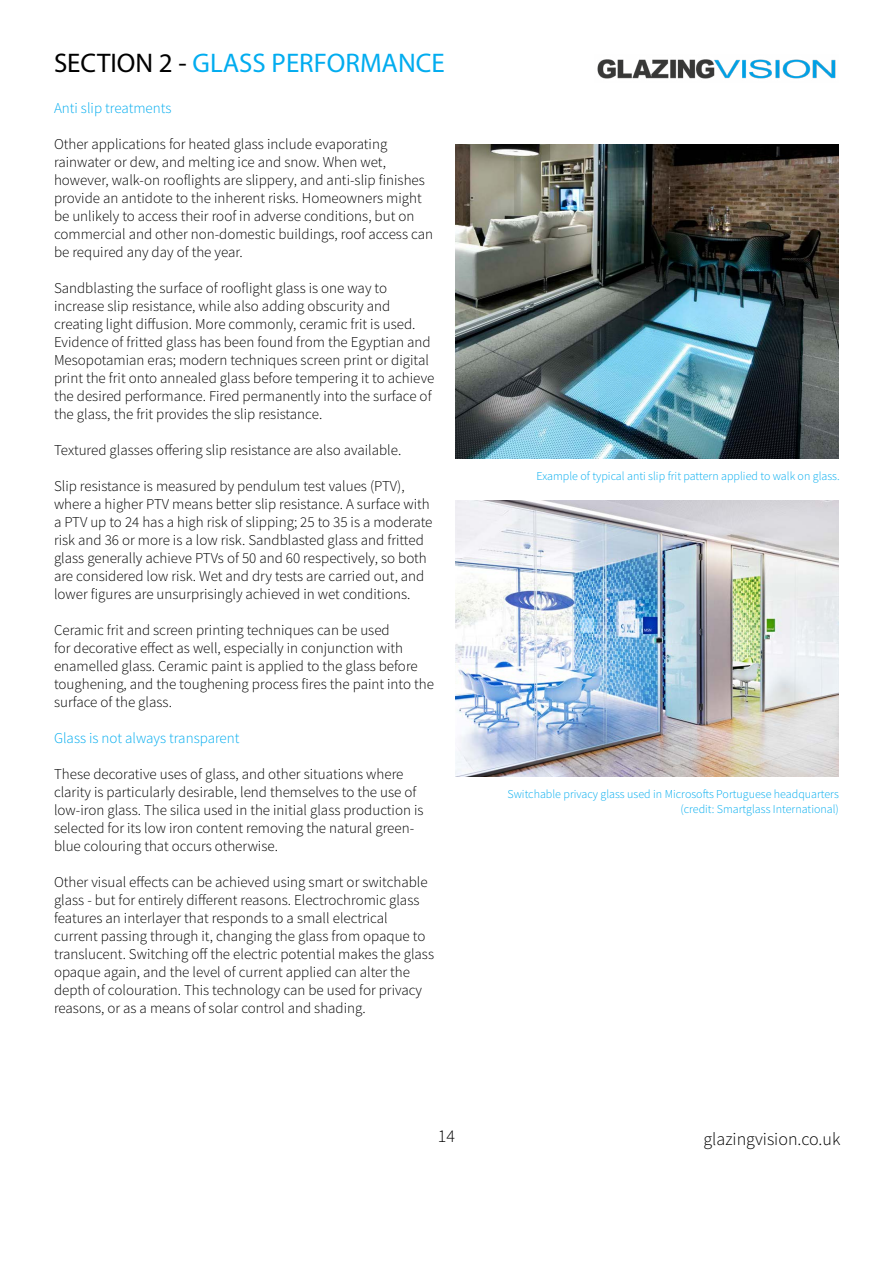
<style>
.page{position:relative;width:893px;height:1263px;background:#fff}
.page>*{position:absolute;margin:0;border:0;box-sizing:border-box;transform-origin:0 0}
.t1{font:27px "Myriad Pro";color:#02acef}
.t2{font:300 18px "Source Sans Pro";color:#000}
.t3{font:300 15px/18px "Source Sans Pro";color:#000}
.t4{font:300 15px "Source Sans Pro";color:#02acef}
.t5{font:300 12px/14.4px "Source Sans Pro";color:#02acef;text-align:right}
.s1{color:#000}
</style>
<div class="page">
<img style="left:597px;top:59px;width:239px;height:20px">
<img style="left:455px;top:145px;width:384px;height:313px">
<img style="left:455px;top:501px;width:384px;height:275px">
<h1 class="t1" style="left:54px;top:46px;width:392px"><span class="s1">SECTION 2 -</span> GLASS PERFORMANCE</h1>
<p class="t4" style="left:54px;top:99px;width:119px">Anti slip treatments</p>
<p class="t3" style="left:54px;top:135px;width:380px">Other applications for heated glass include evaporating rainwater or dew, and melting ice and snow. When wet, however, walk-on rooflights are slippery, and anti-slip finishes provide an antidote to the inherent risks. Homeowners might be unlikely to access their roof in adverse conditions, but on commercial and other non-domestic buildings, roof access can be required any day of the year.</p>
<p class="t3" style="left:54px;top:279px;width:382px">Sandblasting the surface of rooflight glass is one way to increase slip resistance, while also adding obscurity and creating light diffusion. More commonly, ceramic frit is used.<br>Evidence of fritted glass has been found from the Egyptian and Mesopotamian eras; modern techniques screen print or digital print the frit onto annealed glass before tempering it to achieve the desired performance. Fired permanently into the surface of the glass, the frit provides the slip resistance.</p>
<p class="t3" style="left:54px;top:441px;width:349px">Textured glasses offering slip resistance are also available.</p>
<p class="t3" style="left:54px;top:477px;width:380px">Slip resistance is measured by pendulum test values (PTV), where a higher PTV means better slip resistance. A surface with a PTV up to 24 has a high risk of slipping; 25 to 35 is a moderate risk and 36 or more is a low risk. Sandblasted glass and fritted glass generally achieve PTVs of 50 and 60 respectively, so both are considered low risk. Wet and dry tests are carried out, and lower figures are unsurprisingly achieved in wet conditions.</p>
<p class="t3" style="left:54px;top:621px;width:381px">Ceramic frit and screen printing techniques can be used<br>for decorative effect as well, especially in conjunction with enamelled glass. Ceramic paint is applied to the glass before toughening, and the toughening process fires the paint into the surface of the glass.</p>
<p class="t4" style="left:54px;top:729px;width:187px">Glass is not always transparent</p>
<p class="t3" style="left:54px;top:765px;width:371px">These decorative uses of glass, and other situations where clarity is particularly desirable, lend themselves to the use of low-iron glass. The silica used in the initial glass production is selected for its low iron content removing the natural green&shy;blue colouring that occurs otherwise.</p>
<p class="t3" style="left:54px;top:873px;width:382px">Other visual effects can be achieved using smart or switchable glass - but for entirely different reasons. Electrochromic glass features an interlayer that responds to a small electrical current passing through it, changing the glass from opaque to translucent. Switching off the electric potential makes the glass opaque again, and the level of current applied can alter the depth of colouration. This technology can be used for privacy reasons, or as a means of solar control and shading.</p>
<p class="t5" style="left:537px;top:469px;width:305px">Example of typical anti slip frit pattern applied to walk on glass.</p>
<p class="t5" style="left:507px;top:787px;width:333px">Switchable privacy glass used in Microsofts Portuguese headquarters (credit: Smartglass International)</p>
<p class="t2" style="left:438px;top:1125px;width:19px">14</p>
<p class="t2" style="left:703px;top:1128px;width:138px">glazingvision.co.uk</p>
</div>
